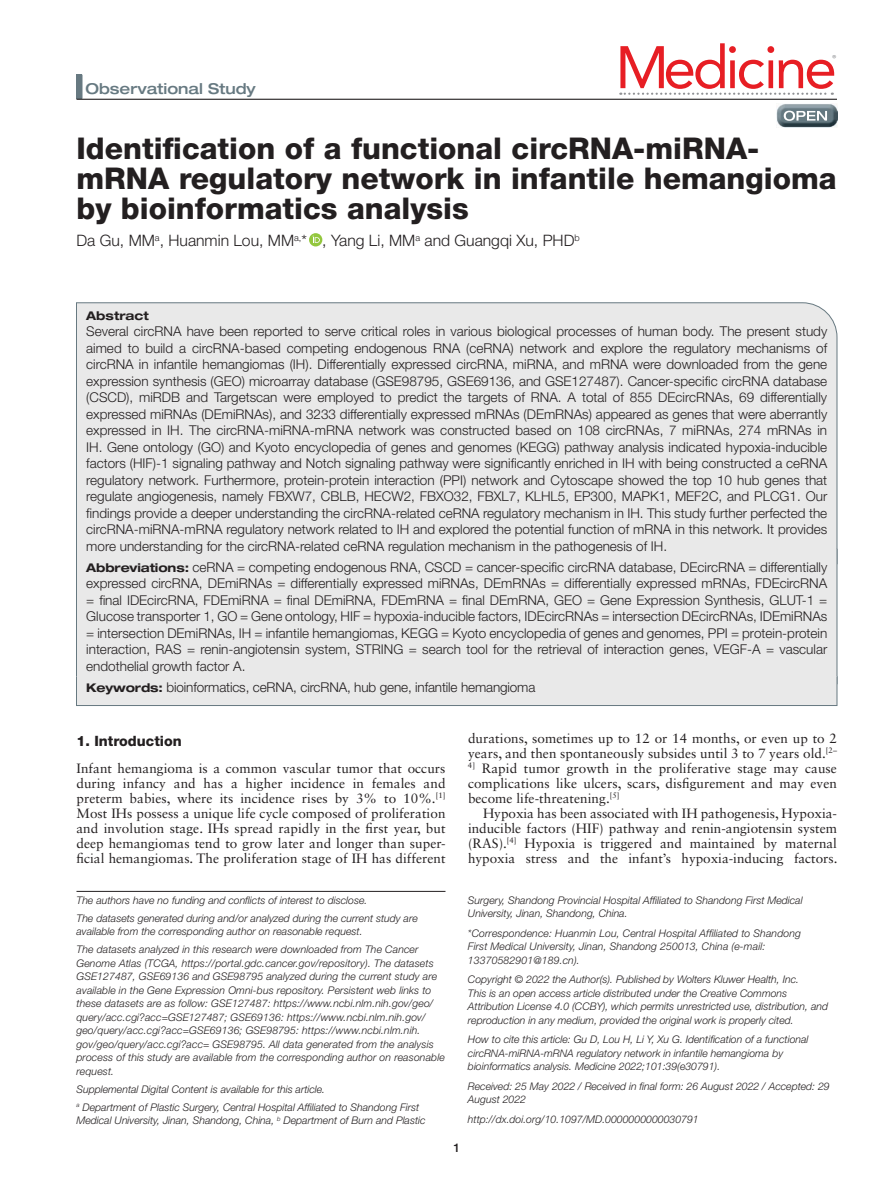
<style>
.page{position:relative;width:891px;height:1188px;background:#fff}
.page>*{position:absolute;margin:0;border:0;box-sizing:border-box;transform-origin:0 0}
.t1{font:59.4px "Avenir";letter-spacing:-.06em;color:#e71e24}
.t2{font:800 30px/30px "Helvetica Neue LT Std";color:#231f20}
.t3{font:300 15.75px "Helvetica Neue LT Std";color:#231f20}
.t4{font:500 expanded 15px "Helvetica Neue LT Std";color:#667981}
.t5{font:800 14.25px "Helvetica Neue LT Std";color:#231f20}
.t6{font:300 13.5px/16.5px "Helvetica Neue LT Std";color:#231f20;text-align:justify}
.t7{font:13.5px/15px "Sabon LT Std";letter-spacing:.005em;color:#231f20;text-align:justify}
.t8{font:700 expanded 12px "Helvetica Neue LT Std";color:#231f20}
.t9{font:500 12px "Helvetica Neue LT Std";color:#231f20}
.t10{font:italic 300 10.5px/13.5px "Helvetica Neue LT Std";color:#231f20}
.t11{font:500 10.35px "Akzidenz Grotesk BE";color:#909295}
.s1{font-weight:700;font-stretch:expanded;font-size:12px}
</style>
<div class="page">
<div style="left:76px;top:74px;width:6px;height:25px;background:#677981"></div>
<hr style="left:76px;top:99px;width:761px;height:1px;background:#231f20">
<img style="left:776px;top:104px;width:61px;height:24px">
<svg style="left:784px;top:111px;width:43px;height:10px"></svg>
<svg style="left:620px;top:93px;width:213px;height:2px"></svg>
<div style="left:76px;top:302px;width:762px;height:263px;background:#e9e9e9"></div>
<div style="left:76px;top:549px;width:761px;height:136px;background:#e9e9e9"></div>
<div style="left:76px;top:676px;width:761px;height:30px;background:#e9e9e9"></div>
<div style="left:76px;top:676px;width:761px;height:30px;border:1px solid #677981"></div>
<div style="left:309px;top:233px;width:13px;height:13px;background:#93c73e;border-radius:50%"></div>
<svg style="left:313px;top:236px;width:7px;height:7px"></svg>
<hr style="left:76px;top:891px;width:370px;height:1px;background:#231f20">
<p class="t4" style="left:86px;top:80px;width:172px">Observational Study</p>
<h1 class="t1" style="left:615px;top:33px;width:223px">Medicine</h1>
<p class="t11" style="left:832px;top:52px;width:6px">®</p>
<h2 class="t2" style="left:76px;top:134px;width:762px">Identification of a functional circRNA-miRNA&shy;mRNA regulatory network in infantile hemangioma by bioinformatics analysis</h2>
<p class="t3" style="left:76px;top:231px;width:505px">Da Gu, MM<sup>a</sup>, Huanmin Lou, MM<sup>a,</sup>* , Yang Li, MM<sup>a</sup> and Guangqi Xu, PHD<sup>b</sup></p>
<p class="t8" style="left:86px;top:308px;width:64px">Abstract</p>
<p class="t6" style="left:86px;top:323px;width:743px">Several circRNA have been reported to serve critical roles in various biological processes of human body. The present study aimed to build a circRNA-based competing endogenous RNA (ceRNA) network and explore the regulatory mechanisms of circRNA in infantile hemangiomas (IH). Differentially expressed circRNA, miRNA, and mRNA were downloaded from the gene expression synthesis (GEO) microarray database (GSE98795, GSE69136, and GSE127487). Cancer-specific circRNA database (CSCD), miRDB and Targetscan were employed to predict the targets of RNA. A total of 855 DEcircRNAs, 69 differentially expressed miRNAs (DEmiRNAs), and 3233 differentially expressed mRNAs (DEmRNAs) appeared as genes that were aberrantly expressed in IH. The circRNA-miRNA-mRNA network was constructed based on 108 circRNAs, 7 miRNAs, 274 mRNAs in IH. Gene ontology (GO) and Kyoto encyclopedia of genes and genomes (KEGG) pathway analysis indicated hypoxia-inducible factors (HIF)-1 signaling pathway and Notch signaling pathway were significantly enriched in IH with being constructed a ceRNA regulatory network. Furthermore, protein-protein interaction (PPI) network and Cytoscape showed the top 10 hub genes that regulate angiogenesis, namely FBXW7, CBLB, HECW2, FBXO32, FBXL7, KLHL5, EP300, MAPK1, MEF2C, and PLCG1. Our findings provide a deeper understanding the circRNA-related ceRNA regulatory mechanism in IH. This study further perfected the circRNA-miRNA-mRNA regulatory network related to IH and explored the potential function of mRNA in this network. It provides more understanding for the circRNA-related ceRNA regulation mechanism in the pathogenesis of IH.</p>
<p class="t6" style="left:86px;top:559px;width:743px"><span class="s1">Abbreviations:</span> ceRNA = competing endogenous RNA, CSCD = cancer-specific circRNA database, DEcircRNA = differentially expressed circRNA, DEmiRNAs = differentially expressed miRNAs, DEmRNAs = differentially expressed mRNAs, FDEcircRNA = final IDEcircRNA, FDEmiRNA = final DEmiRNA, FDEmRNA = final DEmRNA, GEO = Gene Expression Synthesis, GLUT-1 = Glucose transporter 1, GO = Gene ontology, HIF = hypoxia-inducible factors, IDEcircRNAs = intersection DEcircRNAs, IDEmiRNAs = intersection DEmiRNAs, IH = infantile hemangiomas, KEGG = Kyoto encyclopedia of genes and genomes, PPI = protein-protein interaction, RAS = renin-angiotensin system, STRING = search tool for the retrieval of interaction genes, VEGF-A = vascular endothelial growth factor A.</p>
<p class="t6" style="left:86px;top:679px;width:451px"><span class="s1">Keywords:</span> bioinformatics, ceRNA, circRNA, hub gene, infantile hemangioma</p>
<p class="t5" style="left:76px;top:732px;width:107px">1. Introduction</p>
<p class="t7" style="left:76px;top:761px;width:371px">Infant hemangioma is a common vascular tumor that occurs during infancy and has a higher incidence in females and preterm babies, where its incidence rises by 3% to 10%.<sup>[1] </sup>Most IHs possess a unique life cycle composed of proliferation and involution stage. IHs spread rapidly in the first year, but deep hemangiomas tend to grow later and longer than super&shy;ficial hemangiomas. The proliferation stage of IH has different</p>
<p class="t7" style="left:468px;top:731px;width:371px">durations, sometimes up to 12 or 14 months, or even up to 2 years, and then spontaneously subsides until 3 to 7 years old.<sup>[2– 4]</sup> Rapid tumor growth in the proliferative stage may cause complications like ulcers, scars, disfigurement and may even become life-threatening.<sup>[5]</sup></p>
<p class="t7" style="left:468px;top:806px;width:371px;text-indent:15px">Hypoxia has been associated with IH pathogenesis, Hypoxia&shy;inducible factors (HIF) pathway and renin-angiotensin system (RAS).<sup>[4]</sup> Hypoxia is triggered and maintained by maternal hypoxia stress and the infant’s hypoxia-inducing factors.</p>
<p class="t10" style="left:76px;top:891px;width:343px;line-height:18px">The authors have no funding and conflicts of interest to disclose.<br>The datasets generated during and/or analyzed during the current study are</p>
<p class="t10" style="left:76px;top:922px;width:343px;line-height:18px">available from the corresponding author on reasonable request.<br>The datasets analyzed in this research were downloaded from The Cancer</p>
<p class="t10" style="left:76px;top:956px;width:370px">Genome Atlas (TCGA, https://portal.gdc.cancer.gov/repository). The datasets GSE127487, GSE69136 and GSE98795 analyzed during the current study are available in the Gene Expression Omni-bus repository. Persistent web links to these datasets are as follow: GSE127487: https://www.ncbi.nlm.nih.gov/geo/ query/acc.cgi?acc=GSE127487; GSE69136: https://www.ncbi.nlm.nih.gov/ geo/query/acc.cgi?acc=GSE69136; GSE98795: https://www.ncbi.nlm.nih. gov/geo/query/acc.cgi?acc= GSE98795. All data generated from the analysis process of this study are available from the corresponding author on reasonable request.</p>
<p class="t10" style="left:76px;top:1080px;width:344px;line-height:18px">Supplemental Digital Content is available for this article.<br><sup>a</sup> Department of Plastic Surgery, Central Hospital Affiliated to Shandong First</p>
<p class="t10" style="left:76px;top:1114px;width:351px">Medical University, Jinan, Shandong, China, <sup>b</sup> Department of Burn and Plastic</p>
<p class="t9" style="left:453px;top:1140px;width:8px">1</p>
<p class="t10" style="left:468px;top:893px;width:336px">Surgery, Shandong Provincial Hospital Affiliated to Shandong First Medical<br>University, Jinan, Shandong, China.</p>
<p class="t10" style="left:468px;top:926px;width:335px">*Correspondence: Huanmin Lou, Central Hospital Affiliated to Shandong<br>First Medical University, Jinan, Shandong 250013, China (e-mail:<br>13370582901@189.cn).</p>
<p class="t10" style="left:468px;top:973px;width:362px">Copyright © 2022 the Author(s). Published by Wolters Kluwer Health, Inc.<br>This is an open access article distributed under the Creative Commons Attribution License 4.0 (CCBY), which permits unrestricted use, distribution, and reproduction in any medium, provided the original work is properly cited.</p>
<p class="t10" style="left:468px;top:1033px;width:342px">How to cite this article: Gu D, Lou H, Li Y, Xu G. Identification of a functional circRNA-miRNA-mRNA regulatory network in infantile hemangioma by bioinformatics analysis. Medicine 2022;101:39(e30791).</p>
<p class="t10" style="left:468px;top:1079px;width:363px">Received: 25 May 2022 / Received in final form: 26 August 2022 / Accepted: 29<br>August 2022</p>
<p class="t10" style="left:468px;top:1112px;width:232px">http://dx.doi.org/10.1097/MD.0000000000030791</p>
</div>
